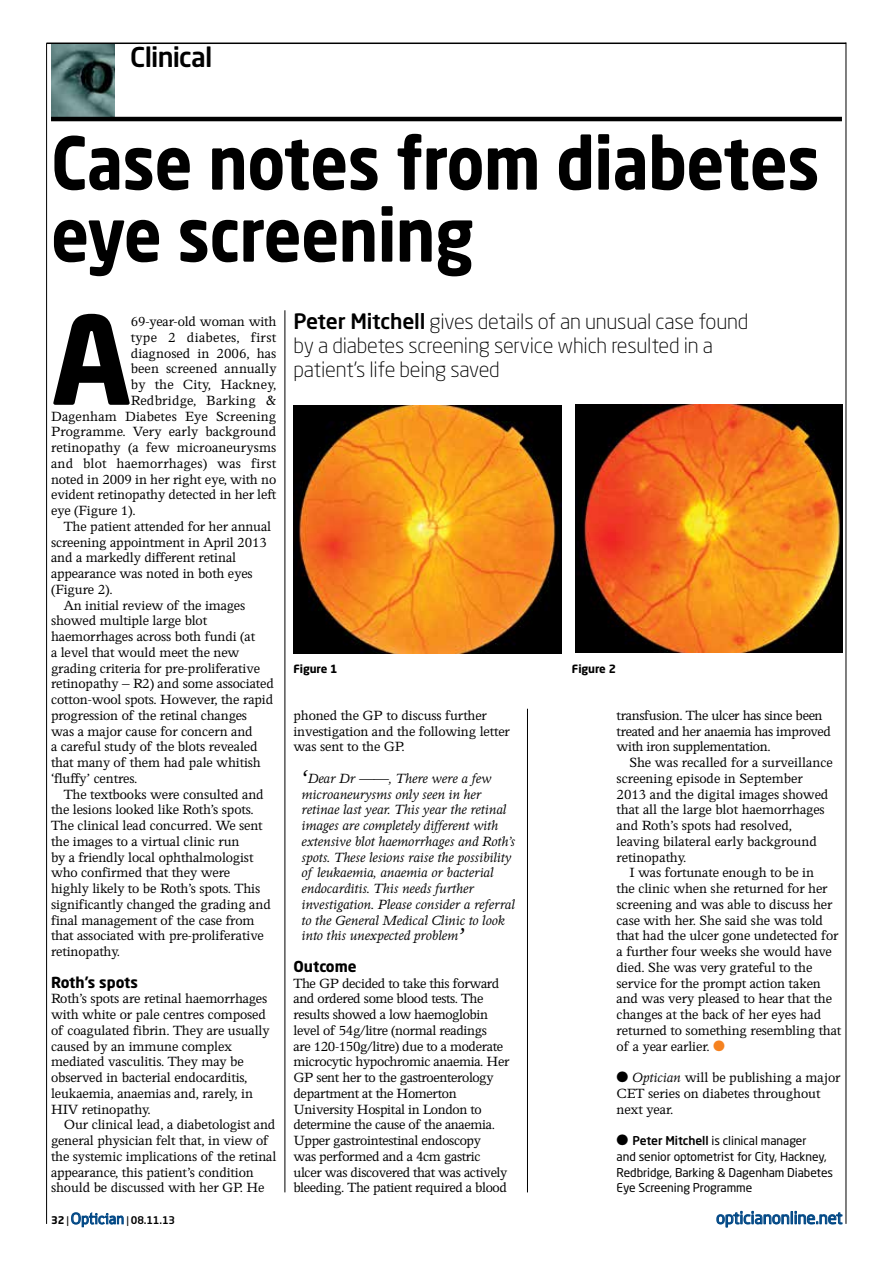
<style>
.page{position:relative;width:893px;height:1263px;background:#fff}
.page>*{position:absolute;margin:0;border:0;box-sizing:border-box;transform-origin:0 0}
.t1{font:700 121.05px "Neo Sans Std";color:#000}
.t2{font:700 72px/72px "Neo Sans Std";letter-spacing:-.01em;color:#000;scale:.9 1}
.t3{font:500 27px "Neo Sans Std";letter-spacing:-.03em;color:#000}
.t4{font:300 21px/24px "Neo Sans Std";letter-spacing:-.01em;color:#000}
.t5{font:16.5px "Neo Sans Std";letter-spacing:-.01em;color:#004785}
.t6{font:15px/15.8px "Perrywood MT Std";letter-spacing:-.01em;color:#000}
.t7{font:italic 15px/15.8px "Perrywood MT Std";letter-spacing:-.005em;color:#000}
.t8{font:15px "Perrywood MT Std";letter-spacing:.015em;color:#000}
.t9{font:15px "Felbridge Std";letter-spacing:.01em;color:#004785;scale:.91 1}
.t10{font:15px "Perrywood MT Std";letter-spacing:.02em;color:#000}
.t11{font:15px "Perrywood MT Std";letter-spacing:.01em;color:#000}
.t12{font:700 15px "Neo Sans Std";color:#000}
.t13{font:12px/15.8px "Neo Sans Std";letter-spacing:-.005em;color:#000}
.t14{font:700 11.25px "Neo Sans Std";letter-spacing:-.005em;color:#000}
.s1{font-weight:500}
.s2{font-size:28.8px}
.s3{color:#f58220}
.s4{font-style:italic}
.s5{font-family:"Neo Sans Std";font-weight:700;font-size:10.5px;color:#000}
.s6{font-family:"Neo Sans Std";font-size:10.5px;color:#000}
.s7{font-family:"Neo Sans Std";font-weight:500;font-size:10.5px;color:#000}
</style>
<div class="page">
<img style="left:51px;top:44px;width:64px;height:73px">
<hr style="left:46px;top:43px;width:1px;height:1181px;background:#000">
<hr style="left:51px;top:117px;width:791px;height:4px;background:#000">
<hr style="left:46px;top:43px;width:800px;height:1px;background:#000">
<svg style="left:716px;top:1211px;width:127px;height:17px"></svg>
<svg style="left:71px;top:1212px;width:53px;height:15px"></svg>
<hr style="left:846px;top:43px;width:1px;height:1181px;background:#000">
<hr style="left:285px;top:310px;width:1px;height:882px;background:#000">
<hr style="left:527px;top:709px;width:1px;height:483px;background:#000">
<img style="left:293px;top:406px;width:268px;height:247px">
<img style="left:575px;top:405px;width:268px;height:247px">
<h3 class="t3" style="left:130px;top:40px;width:84px">Clinical</h3>
<h2 class="t2" style="left:51px;top:125px;width:856px">Case notes from diabetes eye screening</h2>
<h1 class="t1" style="left:51px;top:282px;width:82px">A</h1>
<p class="t6" style="left:131px;top:313px;width:147px">69-year-old woman with</p>
<p class="t10" style="left:131px;top:329px;width:147px">type 2 diabetes, first</p>
<p class="t6" style="left:131px;top:345px;width:147px">diagnosed in 2006, has</p>
<p class="t6" style="left:131px;top:361px;width:147px">been screened annually</p>
<p class="t11" style="left:131px;top:376px;width:147px">by the City, Hackney,</p>
<p class="t8" style="left:131px;top:392px;width:147px">Redbridge, Barking &amp;</p>
<p class="t6" style="left:51px;top:408px;width:227px">Dagenham Diabetes Eye Screening</p>
<p class="t6" style="left:51px;top:424px;width:227px">Programme. Very early background</p>
<p class="t6" style="left:51px;top:439px;width:227px">retinopathy (a few microaneurysms</p>
<p class="t8" style="left:51px;top:455px;width:227px">and blot haemorrhages) was first</p>
<p class="t6" style="left:51px;top:471px;width:227px">noted in 2009 in her right eye, with no</p>
<p class="t6" style="left:51px;top:487px;width:227px">evident retinopathy detected in her left</p>
<p class="t6" style="left:51px;top:502px;width:86px">eye (Figure 1).</p>
<p class="t6" style="left:64px;top:518px;width:209px">The patient attended for her annual</p>
<p class="t6" style="left:51px;top:534px;width:217px">screening appointment in April 2013</p>
<p class="t6" style="left:51px;top:550px;width:187px">and a markedly different retinal</p>
<p class="t6" style="left:51px;top:565px;width:203px">appearance was noted in both eyes</p>
<p class="t6" style="left:51px;top:581px;width:63px">(Figure 2).</p>
<p class="t6" style="left:64px;top:597px;width:183px">An initial review of the images</p>
<p class="t6" style="left:51px;top:613px;width:158px">showed multiple large blot</p>
<p class="t6" style="left:51px;top:628px;width:206px">haemorrhages across both fundi (at</p>
<p class="t6" style="left:51px;top:644px;width:190px">a level that would meet the new</p>
<p class="t6" style="left:51px;top:660px;width:210px">grading criteria for pre-proliferative</p>
<p class="t6" style="left:51px;top:676px;width:224px">retinopathy – R2) and some associated</p>
<p class="t6" style="left:51px;top:691px;width:224px">cotton-wool spots. However, the rapid</p>
<p class="t6" style="left:51px;top:707px;width:198px">progression of the retinal changes</p>
<p class="t6" style="left:51px;top:723px;width:203px">was a major cause for concern and</p>
<p class="t6" style="left:51px;top:739px;width:208px">a careful study of the blots revealed</p>
<p class="t6" style="left:51px;top:754px;width:211px">that many of them had pale whitish</p>
<p class="t6" style="left:51px;top:770px;width:88px">‘fluffy’ centres.</p>
<p class="t6" style="left:64px;top:786px;width:202px">The textbooks were consulted and</p>
<p class="t6" style="left:51px;top:802px;width:204px">the lesions looked like Roth’s spots.</p>
<p class="t6" style="left:51px;top:817px;width:213px">The clinical lead concurred. We sent</p>
<p class="t6" style="left:51px;top:833px;width:190px">the images to a virtual clinic run</p>
<p class="t6" style="left:51px;top:849px;width:204px">by a friendly local ophthalmologist</p>
<p class="t6" style="left:51px;top:865px;width:181px">who confirmed that they were</p>
<p class="t6" style="left:51px;top:880px;width:211px">highly likely to be Roth’s spots. This</p>
<p class="t6" style="left:51px;top:896px;width:221px">significantly changed the grading and</p>
<p class="t6" style="left:51px;top:912px;width:205px">final management of the case from</p>
<p class="t6" style="left:51px;top:928px;width:214px">that associated with pre-proliferative</p>
<p class="t6" style="left:51px;top:943px;width:71px">retinopathy.</p>
<p class="t12" style="left:51px;top:972px;width:89px">Roth’s spots</p>
<p class="t6" style="left:51px;top:991px;width:220px">Roth’s spots are retinal haemorrhages with white or pale centres composed of coagulated fibrin. They are usually caused by an immune complex mediated vasculitis. They may be observed in bacterial endocarditis, leukaemia, anaemias and, rarely, in HIV retinopathy.</p>
<p class="t6" style="left:51px;top:1117px;width:227px;text-indent:13px">Our clinical lead, a diabetologist and general physician felt that, in view of the systemic implications of the retinal appearance, this patient’s condition should be discussed with her GP. He</p>
<h3 class="t4" style="left:293px;top:310px;width:456px"><span class="s1">Peter Mitchell</span> gives details of an unusual case found by a diabetes screening service which resulted in a patient’s life being saved</h3>
<p class="t14" style="left:293px;top:661px;width:46px">Figure 1</p>
<p class="t6" style="left:293px;top:707px;width:218px">phoned the GP to discuss further investigation and the following letter was sent to the GP.</p>
<p class="t7" style="left:302px;top:770px;width:215px"><span class="s2">‘</span>Dear Dr ——, There were a few microaneurysms only seen in her retinae last year. This year the retinal images are completely different with extensive blot haemorrhages and Roth’s spots. These lesions raise the possibility of leukaemia, anaemia or bacterial endocarditis. This needs further investigation. Please consider a referral to the General Medical Clinic to look into this unexpected problem<span class="s2">’</span></p>
<p class="t12" style="left:293px;top:957px;width:65px">Outcome</p>
<p class="t6" style="left:293px;top:975px;width:217px">The GP decided to take this forward and ordered some blood tests. The results showed a low haemoglobin level of 54g/litre (normal readings<br>are 120-150g/litre) due to a moderate microcytic hypochromic anaemia. Her GP sent her to the gastroenterology department at the Homerton University Hospital in London to determine the cause of the anaemia.<br>Upper gastrointestinal endoscopy<br>was performed and a 4cm gastric ulcer was discovered that was actively bleeding. The patient required a blood</p>
<p class="t14" style="left:572px;top:661px;width:46px">Figure 2</p>
<p class="t6" style="left:617px;top:707px;width:216px">transfusion. The ulcer has since been treated and her anaemia has improved with iron supplementation.</p>
<p class="t6" style="left:617px;top:754px;width:218px;text-indent:13px">She was recalled for a surveillance screening episode in September<br>2013 and the digital images showed that all the large blot haemorrhages and Roth’s spots had resolved, leaving bilateral early background retinopathy.</p>
<p class="t6" style="left:617px;top:865px;width:226px;text-indent:13px">I was fortunate enough to be in<br>the clinic when she returned for her screening and was able to discuss her case with her. She said she was told that had the ulcer gone undetected for a further four weeks she would have died. She was very grateful to the service for the prompt action taken and was very pleased to hear that the changes at the back of her eyes had returned to something resembling that of a year earlier. <span class="s3">●</span></p>
<p class="t6" style="left:617px;top:1069px;width:225px">● <span class="s4">Optician</span> will be publishing a major<br>CET series on diabetes throughout next year.</p>
<p class="t13" style="left:617px;top:1133px;width:218px">● <span class="s1">Peter Mitchell</span> is clinical manager<br>and senior optometrist for City, Hackney, Redbridge, Barking &amp; Dagenham Diabetes Eye Screening Programme</p>
<p class="t9" style="left:51px;top:1209px;width:138px"><span class="s5">32</span> <span class="s6">|</span> Optician <span class="s6">|</span> <span class="s7">08.11.13</span></p>
<p class="t5" style="left:716px;top:1208px;width:128px">opticianonline.net</p>
</div>
